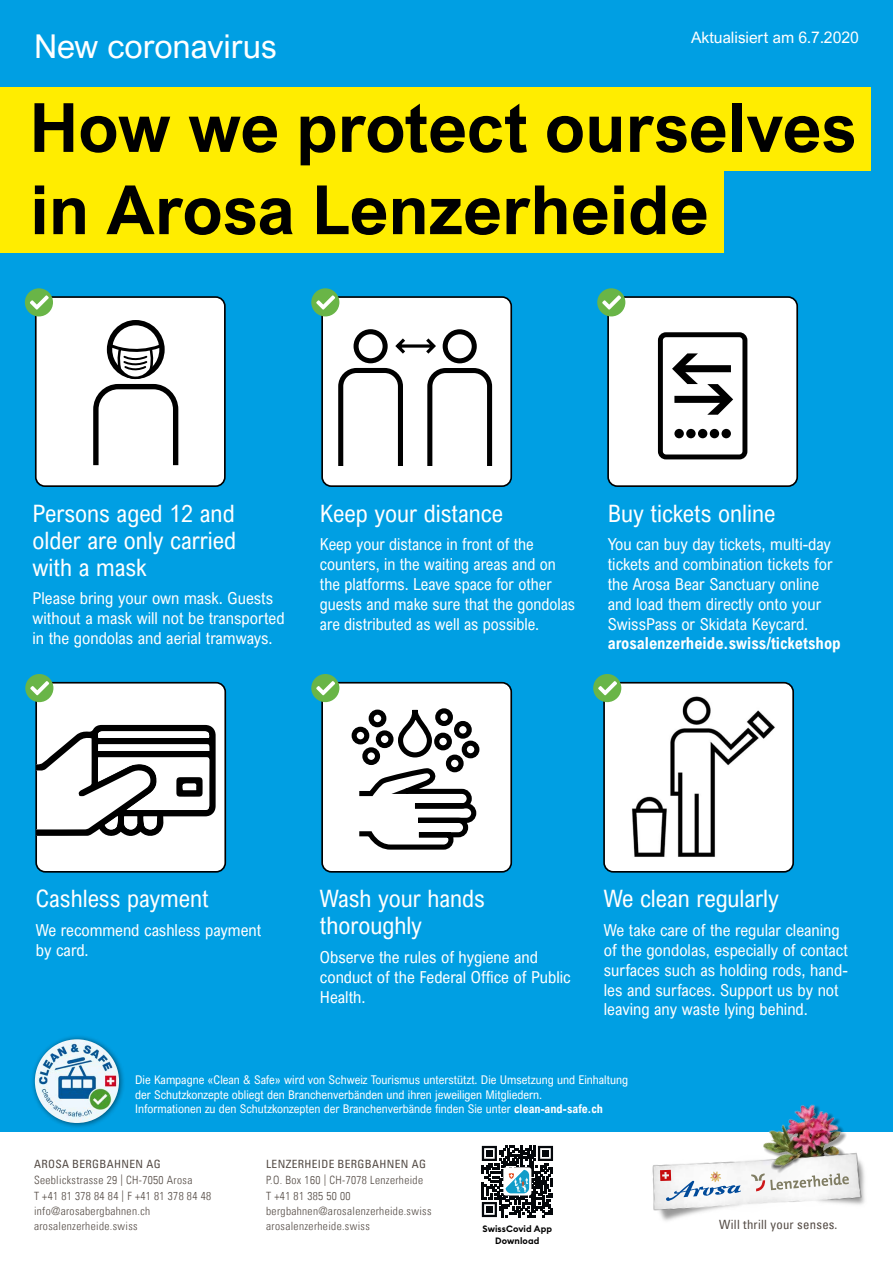
<style>
.page{position:relative;width:893px;height:1263px;background:#fff}
.page>*{position:absolute;margin:0;border:0;box-sizing:border-box;transform-origin:0 0}
.t1{font:700 67.95px/82.2px "Arial Nova";color:#000}
.t2{font:32.85px "Arial Nova";color:#fff}
.t3{font:27.15px "Plain Super";color:#000;scale:.9 1}
.t4{font:24px/27px "Arial Nova Cond";color:#fff}
.t5{font:16.5px/19.8px "Arial Nova Cond";color:#fff}
.t6{font:700 16.5px "Arial Nova Cond";color:#fff}
.t7{font:15.75px "Arial Nova";color:#fff}
.t8{font:condensed 12.75px "Univers Com 57";letter-spacing:.02em;color:#544b45}
.t9{font:12px/14.4px "Arial Nova Cond";color:#fff}
.t10{font:11.4px/15.3px "Univers Com 47 Light Cond";letter-spacing:.03em;color:#544b45}
.t11{font:condensed 11.4px "Univers Com 57";letter-spacing:.03em;color:#544b45}
.t12{font:600 9.9px "Euclid Circular B";letter-spacing:.005em;color:#fff}
.t13{font:600 9.15px/11.9px "Euclid Circular B";letter-spacing:.005em;color:#000;text-align:center}
.s1{font-weight:700}
</style>
<div class="page">
<div style="left:0;top:0;width:893px;height:1131px;background:#009fe3"></div>
<div style="left:604px;top:683px;width:189px;height:189px;background:#fff;border-radius:9px"></div>
<div style="left:603px;top:682px;width:191px;height:191px;border:2px solid #000;border-radius:9px"></div>
<div style="left:593px;top:674px;width:28px;height:28px;background:#69b547;border-radius:50%"></div>
<svg style="left:598px;top:681px;width:19px;height:14px"></svg>
<div style="left:608px;top:297px;width:189px;height:189px;background:#fff;border-radius:9px"></div>
<div style="left:607px;top:296px;width:191px;height:191px;border:2px solid #000;border-radius:9px"></div>
<div style="left:597px;top:288px;width:28px;height:28px;background:#69b547;border-radius:50%"></div>
<svg style="left:602px;top:295px;width:19px;height:15px"></svg>
<div style="left:674px;top:429px;width:10px;height:9px;background:#000;border-radius:50%"></div>
<div style="left:686px;top:429px;width:10px;height:9px;background:#000;border-radius:50%"></div>
<div style="left:698px;top:429px;width:9px;height:9px;background:#000;border-radius:50%"></div>
<div style="left:710px;top:429px;width:9px;height:9px;background:#000;border-radius:50%"></div>
<div style="left:721px;top:429px;width:10px;height:9px;background:#000;border-radius:50%"></div>
<svg style="left:672px;top:353px;width:61px;height:62px"></svg>
<div style="left:658px;top:332px;width:89px;height:127px;border:5px solid #000;border-radius:6px"></div>
<div style="left:36px;top:683px;width:189px;height:189px;background:#fff;border-radius:9px"></div>
<div style="left:35px;top:682px;width:191px;height:191px;border:2px solid #000;border-radius:9px"></div>
<div style="left:25px;top:674px;width:28px;height:28px;background:#69b547;border-radius:50%"></div>
<svg style="left:30px;top:681px;width:19px;height:14px"></svg>
<svg style="left:36px;top:725px;width:180px;height:114px"></svg>
<div style="left:322px;top:297px;width:189px;height:189px;background:#fff;border-radius:9px"></div>
<div style="left:321px;top:296px;width:191px;height:191px;border:2px solid #000;border-radius:9px"></div>
<div style="left:311px;top:288px;width:28px;height:28px;background:#69b547;border-radius:50%"></div>
<svg style="left:316px;top:295px;width:19px;height:15px"></svg>
<svg style="left:338px;top:329px;width:155px;height:136px"></svg>
<div style="left:322px;top:683px;width:189px;height:189px;background:#fff;border-radius:9px"></div>
<div style="left:321px;top:682px;width:191px;height:191px;border:2px solid #000;border-radius:9px"></div>
<div style="left:311px;top:674px;width:28px;height:28px;background:#69b547;border-radius:50%"></div>
<svg style="left:316px;top:681px;width:19px;height:14px"></svg>
<svg style="left:351px;top:708px;width:129px;height:142px"></svg>
<img style="left:632px;top:696px;width:143px;height:161px">
<img style="left:652px;top:1162px;width:76px;height:59px">
<img style="left:728px;top:1104px;width:161px;height:103px">
<svg style="left:660px;top:1170px;width:81px;height:32px"></svg>
<div style="left:30px;top:1034px;width:95px;height:95px;background:#000;opacity:.5"></div>
<img style="left:35px;top:1039px;width:84px;height:84px;border-radius:42px">
<div style="left:0;top:88px;width:871px;height:83px;background:#ffed00"></div>
<div style="left:0;top:170px;width:723px;height:83px;background:#ffed00"></div>
<div style="left:36px;top:297px;width:189px;height:189px;background:#fff;border-radius:9px"></div>
<div style="left:35px;top:296px;width:191px;height:191px;border:2px solid #000;border-radius:9px"></div>
<div style="left:25px;top:288px;width:28px;height:28px;background:#69b547;border-radius:50%"></div>
<svg style="left:30px;top:295px;width:19px;height:15px"></svg>
<svg style="left:93px;top:320px;width:86px;height:146px"></svg>
<svg style="left:482px;top:1146px;width:71px;height:71px"></svg>
<h2 class="t2" style="left:34px;top:28px;width:244px">New coronavirus</h2>
<p class="t7" style="left:691px;top:29px;width:169px">Aktualisiert am 6.7.2020</p>
<h1 class="t1" style="left:29px;top:86px;width:828px">How we protect ourselves in Arosa Lenzerheide</h1>
<h3 class="t3" style="left:-5px;top:198px;width:111px">URSELF</h3>
<h3 class="t4" style="left:33px;top:499px;width:205px;text-align:justify">Persons aged 12 and older are only carried with a mask</h3>
<p class="t5" style="left:33px;top:588px;width:254px">Please bring your own mask. Guests without a mask will not be transported in the gondolas and aerial tramways.</p>
<h3 class="t4" style="left:320px;top:499px;width:185px">Keep your distance</h3>
<p class="t5" style="left:320px;top:534px;width:257px">Keep your distance in front of the counters, in the waiting areas and on the platforms. Leave space for other guests and make sure that the gondolas are distributed as well as possible.</p>
<h3 class="t4" style="left:608px;top:499px;width:169px">Buy tickets online</h3>
<p class="t5" style="left:608px;top:534px;width:226px">You can buy day tickets, multi-day tickets and combination tickets for the Arosa Bear Sanctuary online and load them directly onto your SwissPass or Skidata Keycard.</p>
<p class="t6" style="left:608px;top:633px;width:235px">arosalenzerheide.swiss/ticketshop</p>
<h3 class="t4" style="left:36px;top:885px;width:174px">Cashless payment</h3>
<p class="t5" style="left:36px;top:920px;width:227px">We recommend cashless payment by card.</p>
<h3 class="t4" style="left:320px;top:885px;width:167px">Wash your hands thoroughly</h3>
<p class="t5" style="left:320px;top:947px;width:252px">Observe the rules of hygiene and conduct of the Federal Office of Public<br>Health.</p>
<p class="t12" style="left:294px;top:975px;width:68px">Avoid shaking</p>
<p class="t12" style="left:385px;top:975px;width:87px">Cough and sneeze</p>
<p class="t12" style="left:476px;top:975px;width:55px">Always call</p>
<h3 class="t4" style="left:604px;top:885px;width:177px">We clean regularly</h3>
<p class="t5" style="left:604px;top:920px;width:246px">We take care of the regular cleaning of the gondolas, especially of contact surfaces such as holding rods, hand&shy;les and surfaces. Support us by not leaving any waste lying behind.</p>
<p class="t9" style="left:135px;top:1072px;width:494px">Die Kampagne «Clean &amp; Safe» wird von Schweiz Tourismus unterstützt. Die Umsetzung und Einhaltung der Schutzkonzepte obliegt den Branchenverbänden und ihren jeweiligen Mitgliedern.<br>Informationen zu den Schutzkonzepten der Branchenverbände finden Sie unter <span class="s1">clean-and-safe.ch</span></p>
<p class="t11" style="left:34px;top:1157px;width:128px">AROSA BERGBAHNEN AG</p>
<p class="t10" style="left:34px;top:1172px;width:179px">Seeblickstrasse 29 | CH-7050 Arosa<br>T +41 81 378 84 84 | F +41 81 378 84 48 info@arosabergbahnen.ch arosalenzerheide.swiss</p>
<p class="t11" style="left:266px;top:1157px;width:161px">LENZERHEIDE BERGBAHNEN AG</p>
<p class="t10" style="left:266px;top:1172px;width:167px">P.O. Box 160 | CH-7078 Lenzerheide<br>T +41 81 385 50 00 bergbahnen@arosalenzerheide.swiss arosalenzerheide.swiss</p>
<p class="t13" style="left:483px;top:1223px;width:71px">SwissCovid App<br>Download</p>
<p class="t8" style="left:719px;top:1216px;width:120px">Will thrill your senses.</p>
</div>
